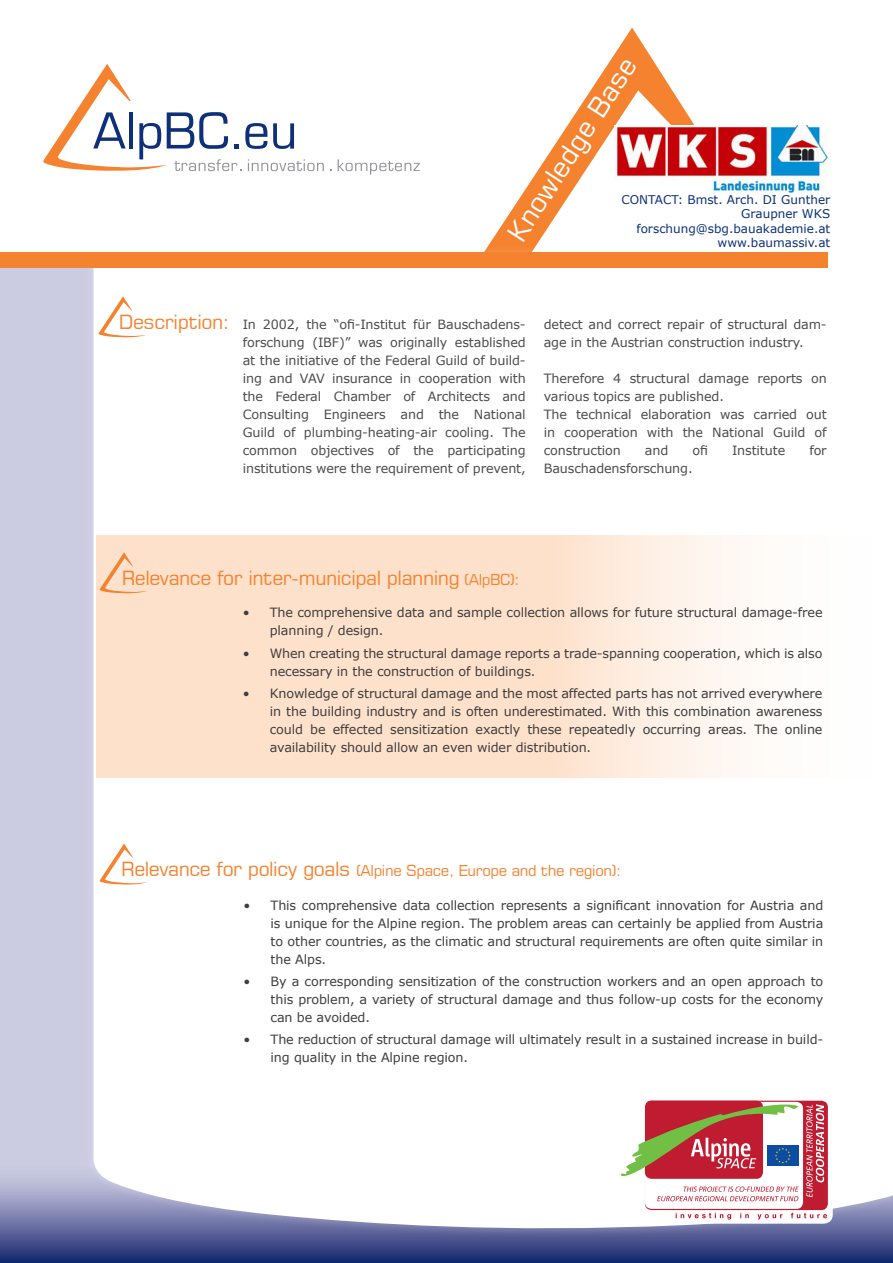
<style>
.page{position:relative;width:893px;height:1263px;background:#fff}
.page>*{position:absolute;margin:0;border:0;box-sizing:border-box;transform-origin:0 0}
.t1{font:27px "Square 721 BT";color:#fff}
.t2{font:19.5px "Square 721 BT";letter-spacing:-.025em;color:#f5822f}
.t3{font:15px "Square 721 BT";letter-spacing:-.025em;color:#f5822f}
.AlpBC_Aufzählung{font:12.75px/18px "Verdana";letter-spacing:-.01em;color:#3e3e3f}
.AlpBC_Absatzformat{font:12.75px/18px "Verdana";letter-spacing:-.01em;color:#4b4c4d;text-align:justify}
.t4{font:12px/14.4px "Verdana";color:#0d3079;text-align:right}
.s1{font-size:15px}
.s2{font-size:19.5px}
</style>
<div class="page">
<div style="left:0;top:268px;width:893px;height:995px;background:#cbcce2"></div>
<svg style="left:0;top:1179px;width:893px;height:84px;background:#44508a"></svg>
<div style="left:91px;top:268px;width:802px;height:965px;background:#fff"></div>
<svg style="left:43px;top:64px;width:281px;height:107px"></svg>
<svg style="left:338px;top:159px;width:23px;height:13px"></svg>
<div style="left:361px;top:18px;width:522px;height:454px;background:#fff"></div>
<svg style="left:366px;top:28px;width:329px;height:224px"></svg>
<div style="left:0;top:252px;width:828px;height:16px;background:#f5822f"></div>
<div style="left:621px;top:1098px;width:212px;height:126px;background:#fff;border-radius:9px"></div>
<svg style="left:621px;top:1101px;width:207px;height:118px"></svg>
<div style="left:89px;top:286px;width:63px;height:59px;background:#fff;opacity:.25"></div>
<svg style="left:98px;top:296px;width:48px;height:42px;background:#fdefe4"></svg>
<div style="left:90px;top:834px;width:63px;height:58px;background:#fff"></div>
<svg style="left:99px;top:843px;width:48px;height:42px"></svg>
<svg style="left:96px;top:535px;width:797px;height:242px;background:#fee9d9"></svg>
<div style="left:90px;top:542px;width:63px;height:59px;background:#fff;opacity:.25"></div>
<svg style="left:99px;top:552px;width:48px;height:41px;background:#fcd5b7"></svg>
<img style="left:614px;top:125px;width:214px;height:74px">
<p class="t1" style="left:500px;top:229px;width:214px;rotate:-57deg">Knowledge Base</p>
<p class="t4" style="left:621px;top:192px;width:210px">CONTACT: Bmst. Arch. DI Gunther<br>Graupner WKS</p>
<p class="t4" style="left:636px;top:221px;width:195px">forschung@sbg.bauakademie.at</p>
<p class="t4" style="left:717px;top:235px;width:114px">www.baumassiv.at</p>
<p class="t2" style="left:119px;top:310px;width:112px">Description:</p>
<p class="AlpBC_Absatzformat" style="left:243px;top:315px;width:285px">In 2002, the “ofi-Institut für Bauschadens&shy;forschung (IBF)” was originally established at the initiative of the Federal Guild of build&shy;ing and VAV insurance in cooperation with the Federal Chamber of Architects and Consulting Engineers and the National Guild of plumbing-heating-air cooling. The common objectives of the participating institutions were the requirement of prevent,</p>
<p class="AlpBC_Absatzformat" style="left:544px;top:315px;width:284px">detect and correct repair of structural dam&shy;age in the Austrian construction industry.</p>
<p class="AlpBC_Absatzformat" style="left:544px;top:369px;width:285px">Therefore 4 structural damage reports on various topics are published.</p>
<p class="AlpBC_Absatzformat" style="left:544px;top:405px;width:284px">The technical elaboration was carried out in cooperation with the National Guild of construction</p>
<p class="AlpBC_Absatzformat" style="left:645px;top:441px;width:25px">and</p>
<p class="AlpBC_Absatzformat" style="left:692px;top:441px;width:17px">ofi</p>
<p class="AlpBC_Absatzformat" style="left:732px;top:441px;width:55px">Institute</p>
<p class="AlpBC_Absatzformat" style="left:809px;top:441px;width:19px">for</p>
<p class="AlpBC_Absatzformat" style="left:544px;top:459px;width:150px">Bauschadensforschung.</p>
<p class="t2" style="left:122px;top:565px;width:399px">Relevance for inter-municipal planning <span class="s1">(AlpBC):</span></p>
<p class="AlpBC_Aufzählung" style="left:270px;top:603px;width:554px;text-indent:-27px">• The comprehensive data and sample collection allows for future structural damage-free planning / design.</p>
<p class="AlpBC_Aufzählung" style="left:270px;top:644px;width:554px;text-indent:-27px">• When creating the structural damage reports a trade-spanning cooperation, which is also necessary in the construction of buildings.</p>
<p class="AlpBC_Aufzählung" style="left:270px;top:684px;width:554px;text-align:justify;text-indent:-27px">• Knowledge of structural damage and the most affected parts has not arrived everywhere in the building industry and is often underestimated. With this combination awareness could be effected sensitization exactly these repeatedly occurring areas. The online availability should allow an even wider distribution.</p>
<p class="t3" style="left:121px;top:861px;width:502px"><span class="s2">Relevance for policy goals</span> (Alpine Space, Europe and the region):</p>
<p class="AlpBC_Aufzählung" style="left:271px;top:896px;width:554px;text-align:justify;text-indent:-27px">• This comprehensive data collection represents a significant innovation for Austria and is unique for the Alpine region. The problem areas can certainly be applied from Austria to other countries, as the climatic and structural requirements are often quite similar in the Alps.</p>
<p class="AlpBC_Aufzählung" style="left:271px;top:972px;width:554px;text-align:justify;text-indent:-27px">• By a corresponding sensitization of the construction workers and an open approach to this problem, a variety of structural damage and thus follow-up costs for the economy can be avoided.</p>
<p class="AlpBC_Aufzählung" style="left:271px;top:1031px;width:554px;text-indent:-27px">• The reduction of structural damage will ultimately result in a sustained increase in build&shy;ing quality in the Alpine region.</p>
</div>
